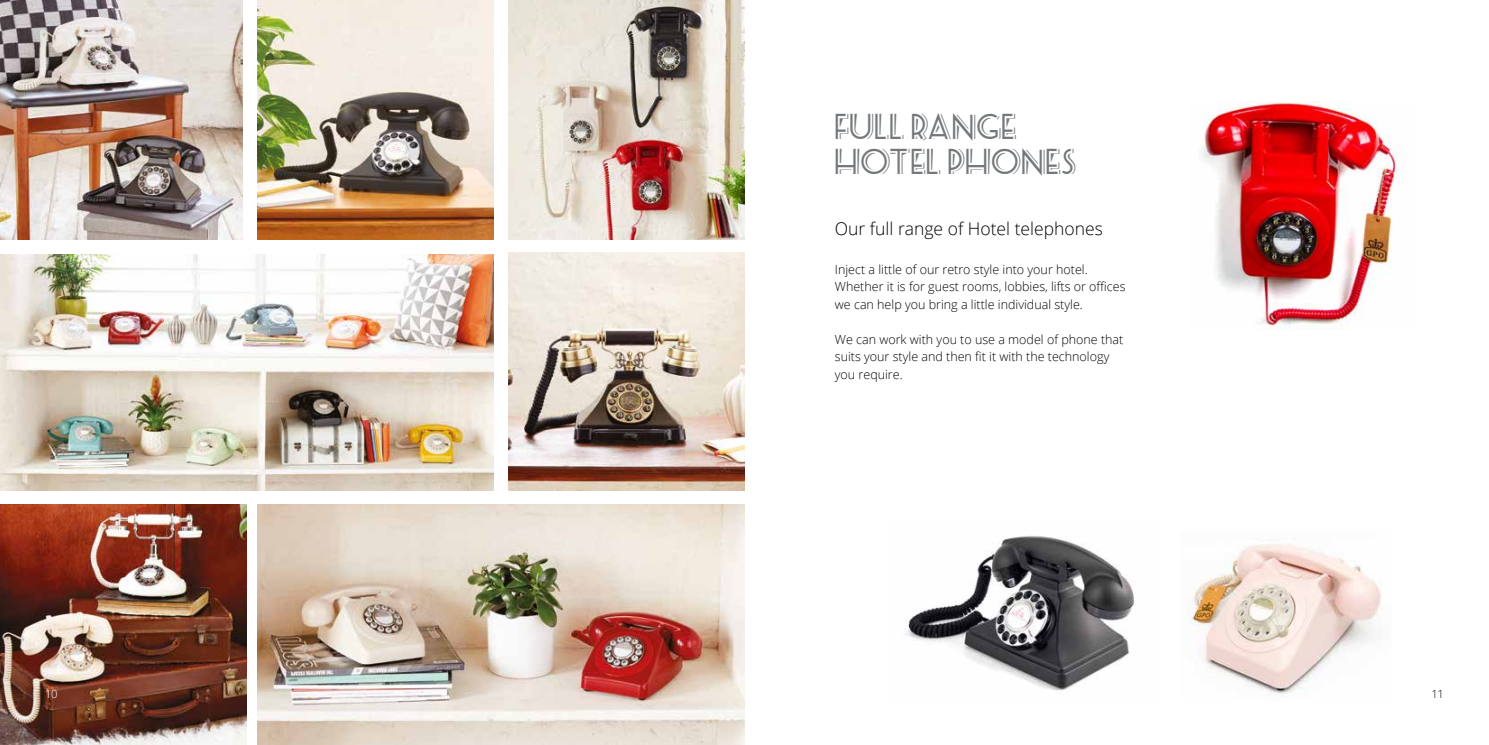
<style>
.page{position:relative;width:1489px;height:745px;background:#fff}
.page>*{position:absolute;margin:0;border:0;box-sizing:border-box;transform-origin:0 0}
.t1{font:28.75px/34.5px "Seaside Resort NF";color:#74787b}
.t2{font:300 17.5px "Open Sans";color:#000}
.t3{font:300 12.5px/17.5px "Open Sans";color:#000}
.t4{font:300 11.25px "Open Sans";color:#fff}
.t5{font:300 11.25px "Open Sans";color:#000}
</style>
<div class="page">
<img style="left:0;top:0;width:242px;height:239px">
<img style="left:0;top:504px;width:246px;height:240px">
<img style="left:0;top:254px;width:493px;height:236px">
<img style="left:257px;top:0;width:236px;height:239px">
<img style="left:508px;top:0;width:236px;height:239px">
<img style="left:508px;top:252px;width:236px;height:238px">
<img style="left:257px;top:504px;width:487px;height:240px">
<img style="left:904px;top:536px;width:231px;height:155px">
<img style="left:1202px;top:102px;width:202px;height:228px">
<img style="left:1187px;top:544px;width:195px;height:150px">
<h1 class="t1" style="left:834px;top:109px;width:243px">FULL RANGE<br>HOTEL PHONES</h1>
<h2 class="t2" style="left:834px;top:217px;width:269px">Our full range of Hotel telephones</h2>
<p class="t3" style="left:834px;top:260px;width:292px">Inject a little of our retro style into your hotel.<br>Whether it is for guest rooms, lobbies, lifts or offices we can help you bring a little individual style.</p>
<p class="t3" style="left:834px;top:330px;width:290px">We can work with you to use a model of phone that suits your style and then fit it with the technology you require.</p>
<p class="t4" style="left:45px;top:685px;width:14px">10</p>
<p class="t5" style="left:1431px;top:685px;width:14px">11</p>
</div>
